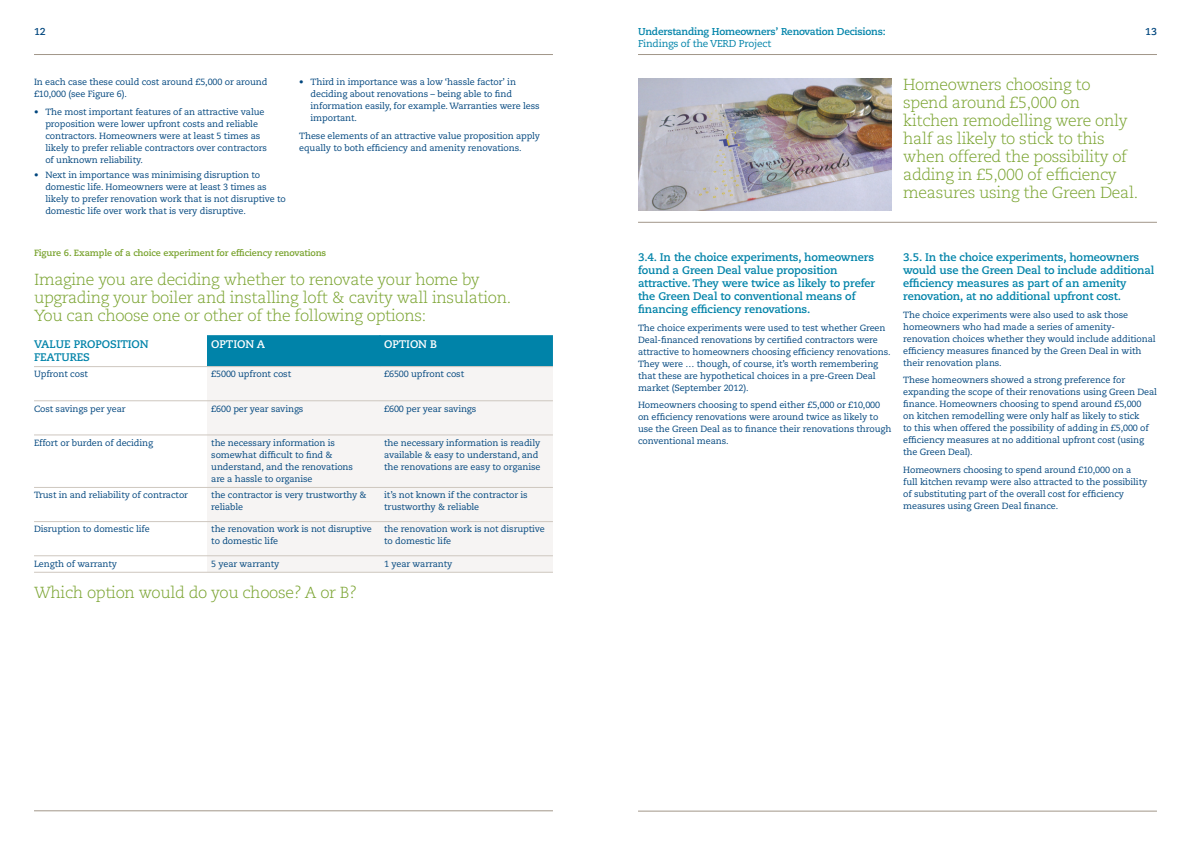
<style>
.page{position:relative;width:1191px;height:842px;background:#fff}
.page>*{position:absolute;margin:0;border:0;box-sizing:border-box;transform-origin:0 0}
.t1{font:300 16px/18px "Caecilia";letter-spacing:-.02em;color:#78a22d}
.t2{font:700 11px/13px "Caecilia";letter-spacing:-.01em;color:#0083a9}
.t3{font:700 11px "Caecilia";letter-spacing:-.01em;color:#fff}
.t4{font:700 10px "Caecilia";letter-spacing:-.02em;color:#0083a9}
.t5{font:10px "Caecilia";letter-spacing:-.02em;color:#0083a9}
.t6{font:700 10px "Caecilia";color:#00467e}
.t7{font:9px/12px "Caecilia";letter-spacing:-.01em;color:#00467e}
.t8{font:700 9px "Caecilia";letter-spacing:-.01em;color:#78a22d}
</style>
<div class="page">
<div style="left:207px;top:335px;width:346px;height:31px;background:#0083a9"></div>
<div style="left:207px;top:367px;width:346px;height:205px;background:#f6f4f3"></div>
<hr style="left:380px;top:335px;width:1px;height:31px;background:#0083a9">
<hr style="left:34px;top:366px;width:173px;height:1px;background:#cec7bf">
<hr style="left:207px;top:366px;width:173px;height:1px;background:#cec7bf">
<hr style="left:380px;top:366px;width:173px;height:1px;background:#cec7bf">
<hr style="left:34px;top:401px;width:173px;height:1px;background:#cec7bf">
<hr style="left:207px;top:401px;width:173px;height:1px;background:#cec7bf">
<hr style="left:380px;top:401px;width:173px;height:1px;background:#cec7bf">
<hr style="left:34px;top:435px;width:173px;height:1px;background:#cec7bf">
<hr style="left:207px;top:435px;width:173px;height:1px;background:#cec7bf">
<hr style="left:380px;top:435px;width:173px;height:1px;background:#cec7bf">
<hr style="left:34px;top:487px;width:173px;height:1px;background:#cec7bf">
<hr style="left:207px;top:487px;width:173px;height:1px;background:#cec7bf">
<hr style="left:380px;top:487px;width:173px;height:1px;background:#cec7bf">
<hr style="left:34px;top:521px;width:173px;height:1px;background:#cec7bf">
<hr style="left:207px;top:521px;width:173px;height:1px;background:#cec7bf">
<hr style="left:380px;top:521px;width:173px;height:1px;background:#cec7bf">
<hr style="left:34px;top:556px;width:173px;height:1px;background:#cec7bf">
<hr style="left:207px;top:556px;width:173px;height:1px;background:#cec7bf">
<hr style="left:380px;top:556px;width:173px;height:1px;background:#cec7bf">
<hr style="left:34px;top:572px;width:173px;height:1px;background:#cec7bf">
<hr style="left:207px;top:572px;width:173px;height:1px;background:#cec7bf">
<hr style="left:380px;top:572px;width:173px;height:1px;background:#cec7bf">
<img style="left:638px;top:78px;width:253px;height:133px">
<hr style="left:638px;top:811px;width:519px;height:1px;background:#a19689">
<hr style="left:638px;top:222px;width:519px;height:1px;background:#a19689">
<hr style="left:638px;top:54px;width:519px;height:1px;background:#a19689">
<hr style="left:34px;top:54px;width:519px;height:1px;background:#a19689">
<hr style="left:34px;top:810px;width:519px;height:1px;background:#a19689">
<p class="t6" style="left:34px;top:26px;width:13px">12</p>
<p class="t7" style="left:34px;top:76px;width:235px">In each case these could cost around £5,000 or around £10,000 (see Figure 6).</p>
<p class="t7" style="left:45px;top:106px;width:223px">The most important features of an attractive value proposition were lower upfront costs and reliable contractors. Homeowners were at least 5 times as likely to prefer reliable contractors over contractors of unknown reliability.</p>
<p class="t7" style="left:45px;top:169px;width:242px">Next in importance was minimising disruption to domestic life. Homeowners were at least 3 times as likely to prefer renovation work that is not disruptive to domestic life over work that is very disruptive.</p>
<p class="t7" style="left:310px;top:76px;width:231px">Third in importance was a low ‘hassle factor’ in deciding about renovations – being able to find information easily, for example. Warranties were less important.</p>
<p class="t7" style="left:299px;top:130px;width:242px">These elements of an attractive value proposition apply equally to both efficiency and amenity renovations.</p>
<p class="t8" style="left:34px;top:248px;width:294px">Figure 6. Example of a choice experiment for efficiency renovations</p>
<h1 class="t1" style="left:34px;top:271px;width:479px">Imagine you are deciding whether to renovate your home by upgrading your boiler and installing loft &amp; cavity wall insulation.<br>You can choose one or other of the following options:</h1>
<p class="t2" style="left:34px;top:338px;width:116px">VALUE PROPOSITION<br>FEATURES</p>
<p class="t3" style="left:211px;top:338px;width:55px">OPTION A</p>
<p class="t3" style="left:384px;top:338px;width:54px">OPTION B</p>
<p class="t7" style="left:34px;top:368px;width:55px">Upfront cost</p>
<p class="t7" style="left:211px;top:368px;width:81px">£5000 upfront cost</p>
<p class="t7" style="left:384px;top:368px;width:81px">£6500 upfront cost</p>
<p class="t7" style="left:34px;top:403px;width:93px">Cost savings per year</p>
<p class="t7" style="left:211px;top:403px;width:94px">£600 per year savings</p>
<p class="t7" style="left:384px;top:403px;width:94px">£600 per year savings</p>
<p class="t7" style="left:34px;top:437px;width:121px">Effort or burden of deciding</p>
<p class="t7" style="left:211px;top:437px;width:143px">the necessary information is somewhat difficult to find &amp; understand, and the renovations are a hassle to organise</p>
<p class="t7" style="left:384px;top:437px;width:158px">the necessary information is readily available &amp; easy to understand, and the renovations are easy to organise</p>
<p class="t7" style="left:34px;top:489px;width:156px">Trust in and reliability of contractor</p>
<p class="t7" style="left:211px;top:489px;width:157px">the contractor is very trustworthy &amp; reliable</p>
<p class="t7" style="left:384px;top:489px;width:145px">it’s not known if the contractor is trustworthy &amp; reliable</p>
<p class="t7" style="left:34px;top:523px;width:117px">Disruption to domestic life</p>
<p class="t7" style="left:211px;top:523px;width:162px">the renovation work is not disruptive to domestic life</p>
<p class="t7" style="left:384px;top:523px;width:162px">the renovation work is not disruptive to domestic life</p>
<p class="t7" style="left:34px;top:558px;width:84px">Length of warranty</p>
<p class="t7" style="left:211px;top:558px;width:69px">5 year warranty</p>
<p class="t7" style="left:384px;top:558px;width:69px">1 year warranty</p>
<h1 class="t1" style="left:34px;top:584px;width:325px">Which option would do you choose? A or B?</h1>
<p class="t4" style="left:638px;top:26px;width:249px">Understanding Homeowners’ Renovation Decisions:</p>
<p class="t6" style="left:1145px;top:26px;width:13px">13</p>
<p class="t5" style="left:638px;top:38px;width:135px">Findings of the VERD Project</p>
<h1 class="t1" style="left:903px;top:76px;width:237px">Homeowners choosing to spend around £5,000 on kitchen remodelling were only half as likely to stick to this when offered the possibility of adding in £5,000 of efficiency measures using the Green Deal.</h1>
<p class="t2" style="left:638px;top:251px;width:239px">3.4. In the choice experiments, homeowners found a Green Deal value proposition attractive. They were twice as likely to prefer the Green Deal to conventional means of financing efficiency renovations.</p>
<p class="t7" style="left:638px;top:322px;width:254px">The choice experiments were used to test whether Green Deal-financed renovations by certified contractors were attractive to homeowners choosing efficiency renovations.<br>They were … though, of course, it’s worth remembering that these are hypothetical choices in a pre-Green Deal market (September 2012).</p>
<p class="t7" style="left:638px;top:399px;width:255px">Homeowners choosing to spend either £5,000 or £10,000 on efficiency renovations were around twice as likely to use the Green Deal as to finance their renovations through conventional means.</p>
<p class="t2" style="left:903px;top:251px;width:253px">3.5. In the choice experiments, homeowners would use the Green Deal to include additional efficiency measures as part of an amenity renovation, at no additional upfront cost.</p>
<p class="t7" style="left:903px;top:309px;width:254px">The choice experiments were also used to ask those homeowners who had made a series of amenity&shy;renovation choices whether they would include additional efficiency measures financed by the Green Deal in with their renovation plans.</p>
<p class="t7" style="left:903px;top:374px;width:255px">These homeowners showed a strong preference for expanding the scope of their renovations using Green Deal finance. Homeowners choosing to spend around £5,000<br>on kitchen remodelling were only half as likely to stick<br>to this when offered the possibility of adding in £5,000 of efficiency measures at no additional upfront cost (using the Green Deal).</p>
<p class="t7" style="left:903px;top:464px;width:246px">Homeowners choosing to spend around £10,000 on a full kitchen revamp were also attracted to the possibility of substituting part of the overall cost for efficiency measures using Green Deal finance.</p>
</div>
